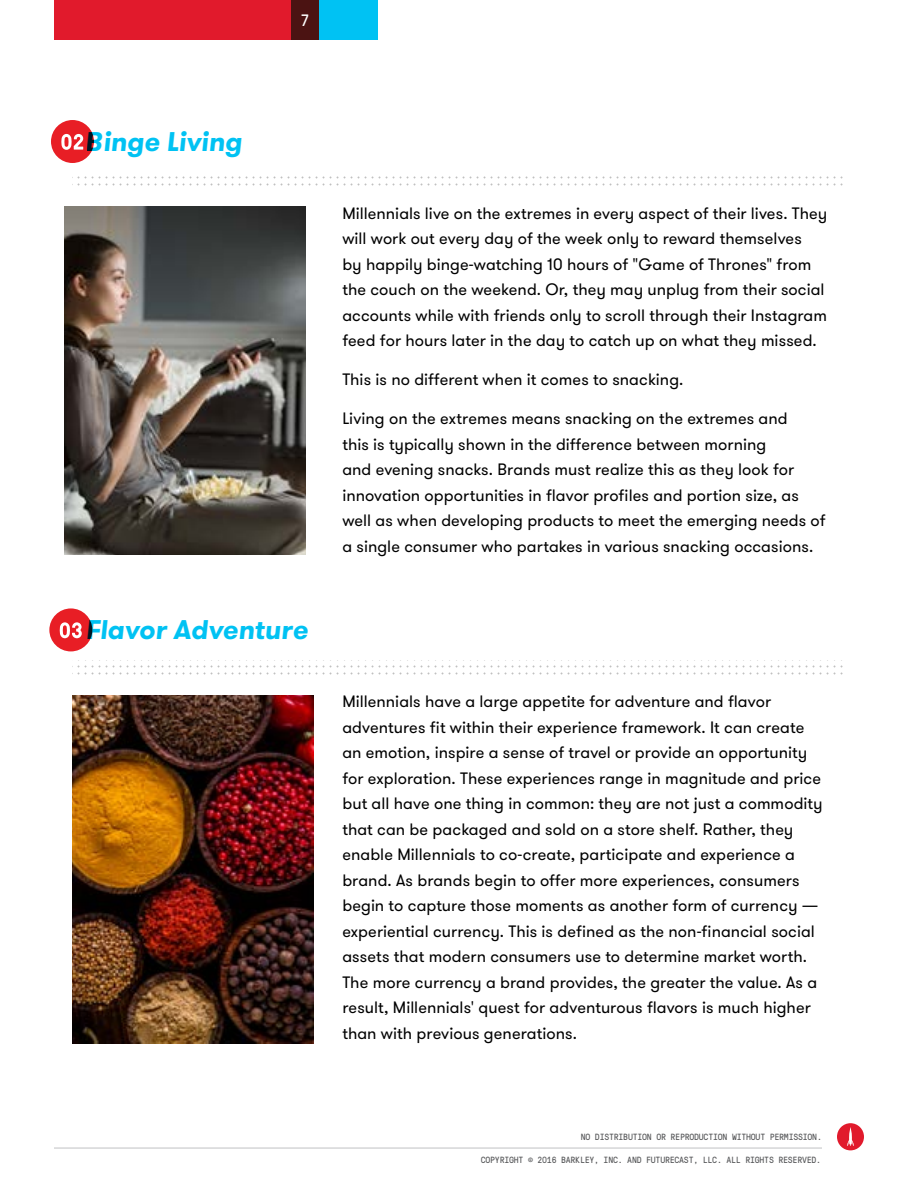
<style>
.page{position:relative;width:918px;height:1188px;background:#fff}
.page>*{position:absolute;margin:0;border:0;box-sizing:border-box;transform-origin:0 0}
.t1{font:italic 700 27px "GT Walsheim";color:#00c2f3}
.t2{font:16.5px/25.5px "GT Walsheim";letter-spacing:.005em;color:#000}
.t3{font:16.5px "GT Pressura Mono";color:#fff}
.t4{font:9px "GT Pressura Mono";letter-spacing:-.025em;color:#58595b}
</style>
<div class="page">
<hr style="left:54px;top:1147px;width:768px;height:2px;background:#c7c8ca">
<div style="left:837px;top:1123px;width:27px;height:27px;background:#e11a2c;border-radius:50%"></div>
<svg style="left:847px;top:1127px;width:7px;height:19px"></svg>
<div style="left:54px;top:0;width:237px;height:40px;background:#e11a2c"></div>
<div style="left:291px;top:0;width:28px;height:40px;background:#4b1312"></div>
<div style="left:319px;top:0;width:59px;height:40px;background:#00c2f3"></div>
<svg style="left:72px;top:176px;width:771px;height:10px"></svg>
<svg style="left:72px;top:665px;width:771px;height:10px"></svg>
<img style="left:64px;top:207px;width:241px;height:348px">
<div style="left:51px;top:120px;width:43px;height:43px;background:#e81e25;border-radius:50%"></div>
<svg style="left:61px;top:134px;width:22px;height:16px"></svg>
<div style="left:49px;top:608px;width:43px;height:43px;background:#e81e25;border-radius:50%"></div>
<svg style="left:60px;top:622px;width:22px;height:16px"></svg>
<img style="left:72px;top:695px;width:241px;height:348px">
<p class="t3" style="left:301px;top:9px;width:11px">7</p>
<h1 class="t1" style="left:86px;top:124px;width:157px">Binge Living</h1>
<h1 class="t1" style="left:85px;top:612px;width:224px">Flavor Adventure</h1>
<p class="t2" style="left:342px;top:201px;width:486px">Millennials live on the extremes in every aspect of their lives. They will work out every day of the week only to reward themselves<br>by happily binge-watching 10 hours of "Game of Thrones" from the couch on the weekend. Or, they may unplug from their social accounts while with friends only to scroll through their Instagram feed for hours later in the day to catch up on what they missed.</p>
<p class="t2" style="left:342px;top:367px;width:343px">This is no different when it comes to snacking.</p>
<p class="t2" style="left:342px;top:406px;width:485px">Living on the extremes means snacking on the extremes and<br>this is typically shown in the difference between morning<br>and evening snacks. Brands must realize this as they look for innovation opportunities in flavor profiles and portion size, as well as when developing products to meet the emerging needs of a single consumer who partakes in various snacking occasions.</p>
<p class="t2" style="left:342px;top:689px;width:482px">Millennials have a large appetite for adventure and flavor adventures fit within their experience framework. It can create an emotion, inspire a sense of travel or provide an opportunity for exploration. These experiences range in magnitude and price but all have one thing in common: they are not just a commodity that can be packaged and sold on a store shelf. Rather, they enable Millennials to co-create, participate and experience a brand. As brands begin to offer more experiences, consumers begin to capture those moments as another form of currency — experiential currency. This is defined as the non-financial social assets that modern consumers use to determine market worth.<br>The more currency a brand provides, the greater the value. As a result, Millennials' quest for adventurous flavors is much higher than with previous generations.</p>
<p class="t4" style="left:581px;top:1131px;width:243px">NO DISTRIBUTION OR REPRODUCTION WITHOUT PERMISSION.</p>
<p class="t4" style="left:481px;top:1153px;width:342px">COPYRIGHT © 2016 BARKLEY, INC. AND FUTURECAST, LLC . ALL RIGHTS RESERVED.</p>
</div>
